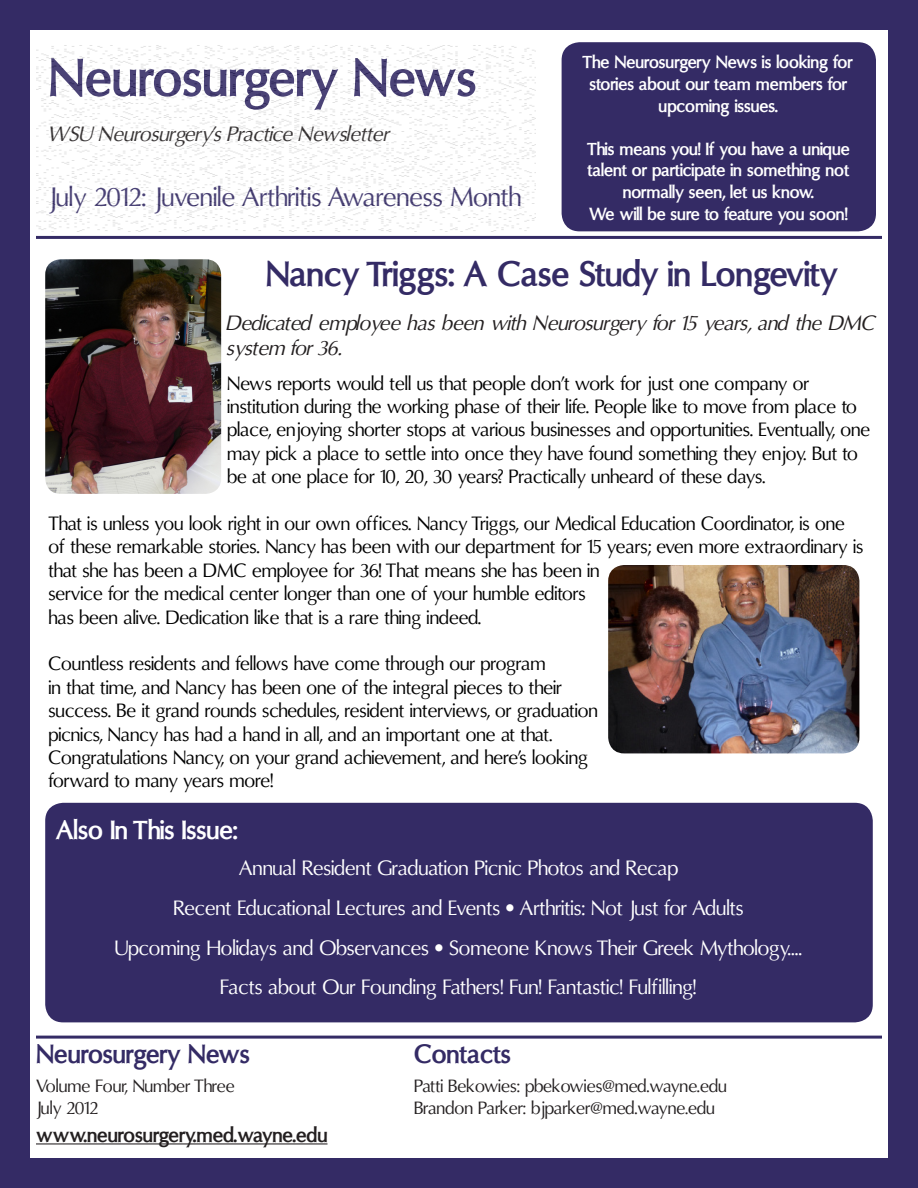
<style>
.page{position:relative;width:918px;height:1188px;background:#fff}
.page>*{position:absolute;margin:0;border:0;box-sizing:border-box;transform-origin:0 0}
.t1{font:700 54px "Oregon LDO";color:#342b65}
.t2{font:700 36px "Oregon LDO";color:#342b65}
.t3{font:27px "Oregon LDO";color:#342b65}
.t4{font:700 27px "Oregon LDO";color:#342b65}
.t5{font:700 27px "Oregon LDO";color:#fff}
.t6{font:21px "Oregon LDO";color:#fff}
.t7{font:italic 21px/25.2px "Oregon LDO";color:#231f20}
.t8{font:700 21px "Oregon LDO";color:#231f20}
.t9{font:19.5px/23.4px "Oregon LDO";color:#000}
.t10{font:700 18px/21.6px "Oregon LDO";color:#fff;text-align:center}
.t11{font:18px "Oregon LDO";color:#231f20}
</style>
<div class="page">
<div style="left:0;top:0;width:918px;height:1188px;border:30px solid #342b65"></div>
<hr style="left:36px;top:236px;width:846px;height:3px;background:#342b65">
<hr style="left:36px;top:1036px;width:846px;height:3px;background:#342b65">
<hr style="left:36px;top:1143px;width:292px;height:1px;background:#231f20">
<div style="left:562px;top:42px;width:314px;height:189px;background:#342b65;border-radius:18px"></div>
<div style="left:45px;top:803px;width:828px;height:219px;background:#342b65;border-radius:18px"></div>
<img style="left:36px;top:45px;width:500px;height:187px">
<img style="left:45px;top:259px;width:176px;height:235px">
<img style="left:608px;top:565px;width:251px;height:188px">
<p class="t10" style="left:583px;top:52px;width:272px">The Neurosurgery News is looking for stories about our team members for upcoming issues.</p>
<p class="t10" style="left:587px;top:138px;width:264px">This means you! If you have a unique talent or participate in something not normally seen, let us know.<br>We will be sure to feature you soon!</p>
<p class="t2" style="left:266px;top:254px;width:573px">Nancy Triggs: A Case Study in Longevity</p>
<p class="t7" style="left:227px;top:311px;width:650px">Dedicated employee has been with Neurosurgery for 15 years, and the DMC system for 36.</p>
<p class="t9" style="left:227px;top:372px;width:645px">News reports would tell us that people don’t work for just one company or institution during the working phase of their life. People like to move from place to place, enjoying shorter stops at various businesses and opportunities. Eventually, one may pick a place to settle into once they have found something they enjoy. But to be at one place for 10, 20, 30 years? Practically unheard of these days.</p>
<p class="t9" style="left:48px;top:512px;width:816px">That is unless you look right in our own offices. Nancy Triggs, our Medical Education Coordinator, is one of these remarkable stories. Nancy has been with our department for 15 years; even more extraordinary is that she has been a DMC employee for 36! That means she has been in<br>service for the medical center longer than one of your humble editors<br>has been alive. Dedication like that is a rare thing indeed.</p>
<p class="t9" style="left:48px;top:653px;width:551px">Countless residents and fellows have come through our program<br>in that time, and Nancy has been one of the integral pieces to their success. Be it grand rounds schedules, resident interviews, or graduation picnics, Nancy has had a hand in all, and an important one at that.<br>Congratulations Nancy, on your grand achievement, and here’s looking forward to many years more!</p>
<p class="t5" style="left:56px;top:815px;width:184px">Also In This Issue:</p>
<p class="t6" style="left:239px;top:856px;width:441px">Annual Resident Graduation Picnic Photos and Recap</p>
<p class="t6" style="left:173px;top:896px;width:572px">Recent Educational Lectures and Events • Arthritis: Not Just for Adults</p>
<p class="t6" style="left:115px;top:935px;width:689px">Upcoming Holidays and Observances • Someone Knows Their Greek Mythology....</p>
<p class="t6" style="left:220px;top:975px;width:478px">Facts about Our Founding Fathers! Fun! Fantastic! Fulfilling!</p>
<p class="t1" style="left:48px;top:47px;width:429px">Neurosurgery News</p>
<p class="t7" style="left:48px;top:122px;width:343px">WSU Neurosurgery’s Practice Newsletter</p>
<p class="t3" style="left:48px;top:181px;width:474px">July 2012: Juvenile Arthritis Awareness Month</p>
<p class="t4" style="left:36px;top:1039px;width:215px">Neurosurgery News</p>
<p class="t4" style="left:414px;top:1039px;width:98px">Contacts</p>
<p class="t11" style="left:36px;top:1075px;width:200px">Volume Four, Number Three</p>
<p class="t11" style="left:414px;top:1075px;width:314px">Patti Bekowies: pbekowies@med.wayne.edu</p>
<p class="t11" style="left:36px;top:1097px;width:64px">July 2012</p>
<p class="t11" style="left:414px;top:1097px;width:302px">Brandon Parker: bjparker@med.wayne.edu</p>
<p class="t8" style="left:36px;top:1123px;width:293px">www.neurosurgery.med.wayne.edu</p>
</div>
